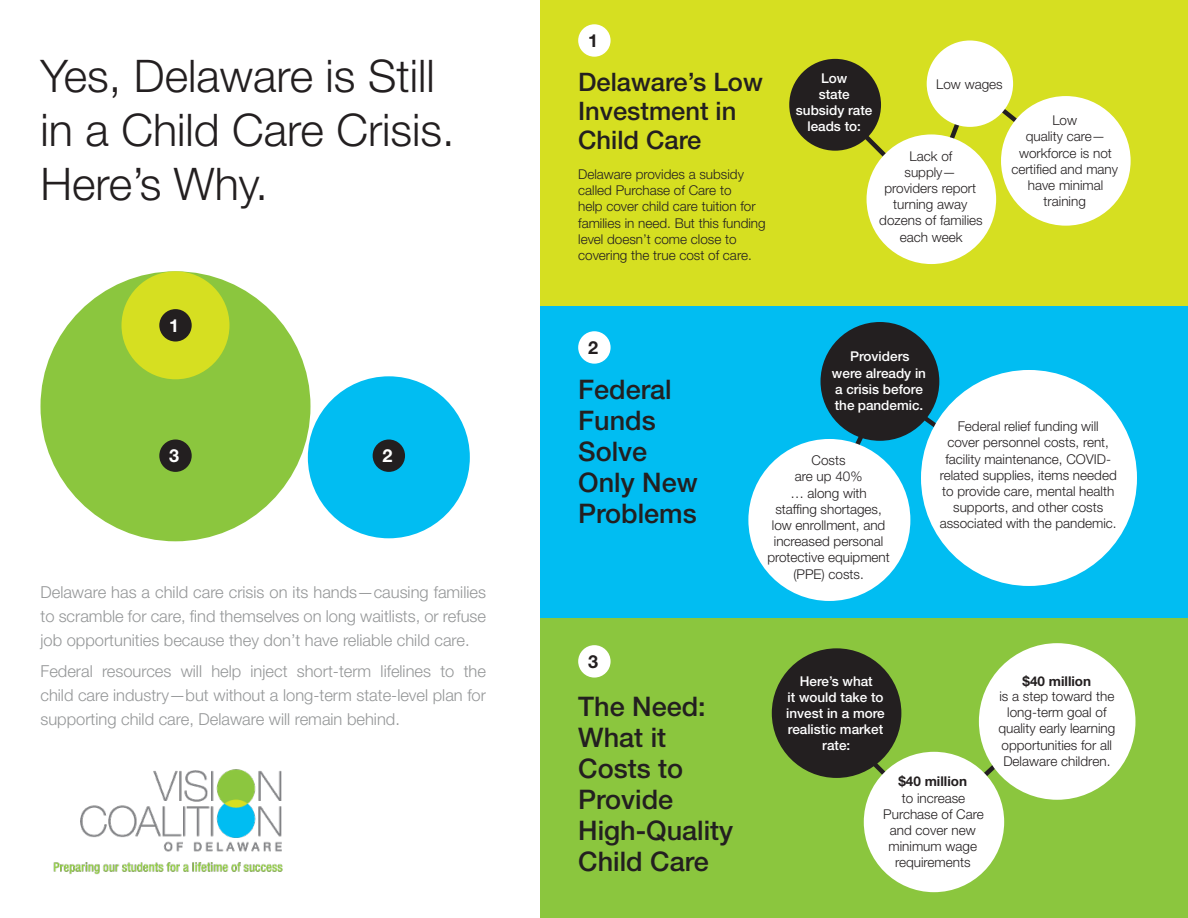
<style>
.page{position:relative;width:1188px;height:918px;background:#fff}
.page>*{position:absolute;margin:0;border:0;box-sizing:border-box;transform-origin:0 0}
.t1{font:300 45px/54px "Helvetica Neue LT Std";color:#231f20}
.t2{font:500 27px/31px "Helvetica Neue LT Std";color:#231f20}
.t3{font:500 25.5px/29.2px "Helvetica Neue LT Std";color:#231f20}
.t4{font:700 18px "Helvetica Neue LT Std";color:#231f20}
.t5{font:700 18px "Helvetica Neue LT Std";color:#fff}
.t6{font:300 16.5px/24px "Helvetica Neue LT Std";color:#959798;text-align:justify}
.t7{font:300 13.5px/16.2px "Helvetica Neue LT Std";color:#231f20;text-align:center}
.t8{font:500 13.5px/16.2px "Helvetica Neue LT Std";color:#fff;text-align:center}
.s1{font-weight:700}
</style>
<div class="page">
<div style="left:40px;top:271px;width:270px;height:270px;background:#8bc63e;border-radius:50%"></div>
<div style="left:540px;top:305px;width:648px;height:313px;background:#01bdf2"></div>
<div style="left:540px;top:618px;width:648px;height:300px;background:#8bc63e"></div>
<div style="left:540px;top:0;width:648px;height:305px;background:#d6df21"></div>
<img style="left:53px;top:770px;width:230px;height:105px">
<div style="left:578px;top:24px;width:33px;height:33px;background:#fff;border-radius:50%"></div>
<div style="left:578px;top:331px;width:33px;height:33px;background:#fff;border-radius:50%"></div>
<div style="left:578px;top:645px;width:33px;height:33px;background:#fff;border-radius:50%"></div>
<svg style="left:842px;top:75px;width:216px;height:129px"></svg>
<div style="left:867px;top:134px;width:129px;height:130px;background:#fff;border-radius:50%"></div>
<div style="left:927px;top:40px;width:86px;height:87px;background:#fff;border-radius:50%"></div>
<div style="left:1001px;top:96px;width:130px;height:130px;background:#fff;border-radius:50%"></div>
<div style="left:789px;top:59px;width:92px;height:92px;background:#231f20;border-radius:50%"></div>
<svg style="left:844px;top:702px;width:204px;height:125px"></svg>
<div style="left:772px;top:648px;width:129px;height:130px;background:#231f20;border-radius:50%"></div>
<div style="left:864px;top:752px;width:140px;height:140px;background:#fff;border-radius:50%"></div>
<div style="left:979px;top:643px;width:156px;height:157px;background:#fff;border-radius:50%"></div>
<svg style="left:828px;top:385px;width:145px;height:113px"></svg>
<div style="left:921px;top:370px;width:216px;height:216px;background:#fff;border-radius:50%"></div>
<div style="left:748px;top:439px;width:162px;height:162px;background:#fff;border-radius:50%"></div>
<div style="left:821px;top:322px;width:118px;height:119px;background:#231f20;border-radius:50%"></div>
<div style="left:159px;top:440px;width:33px;height:32px;background:#231f20;border-radius:50%"></div>
<div style="left:308px;top:376px;width:162px;height:162px;background:#01bdf2;border-radius:50%"></div>
<div style="left:373px;top:440px;width:32px;height:32px;background:#231f20;border-radius:50%"></div>
<div style="left:122px;top:271px;width:108px;height:108px;background:#d6df21;border-radius:50%"></div>
<div style="left:159px;top:309px;width:33px;height:33px;background:#231f20;border-radius:50%"></div>
<p class="t1" style="left:40px;top:48px;width:416px">Yes, Delaware is Still in a Child Care Crisis.<br>Here’s Why.</p>
<p class="t5" style="left:169px;top:314px;width:12px">1</p>
<p class="t5" style="left:169px;top:445px;width:12px">3</p>
<p class="t5" style="left:383px;top:445px;width:12px">2</p>
<p class="t6" style="left:40px;top:580px;width:447px">Delaware has a child care crisis on its hands—causing families to scramble for care, find themselves on long waitlists, or refuse job opportunities because they don’t have reliable child care.</p>
<p class="t6" style="left:40px;top:658px;width:447px">Federal resources will help inject short-term lifelines to the child care industry—but without a long-term state-level plan for supporting child care, Delaware will remain behind.</p>
<p class="t4" style="left:588px;top:29px;width:12px">1</p>
<p class="t3" style="left:578px;top:67px;width:186px">Delaware’s Low<br>Investment in<br>Child Care</p>
<p class="t7" style="left:578px;top:166px;width:189px;text-align:left">Delaware provides a subsidy called Purchase of Care to<br>help cover child care tuition for families in need. But this funding level doesn’t come close to covering the true cost of care.</p>
<p class="t8" style="left:796px;top:70px;width:78px">Low<br>state subsidy rate leads to:</p>
<p class="t7" style="left:936px;top:75px;width:68px">Low wages</p>
<p class="t7" style="left:879px;top:147px;width:105px">Lack of<br>supply— providers report turning away dozens of families each week</p>
<p class="t7" style="left:1011px;top:112px;width:108px">Low<br>quality care— workforce is not certified and many have minimal training</p>
<p class="t4" style="left:588px;top:336px;width:12px">2</p>
<p class="t2" style="left:578px;top:374px;width:121px">Federal<br>Funds<br>Solve<br>Only New<br>Problems</p>
<p class="t4" style="left:588px;top:650px;width:12px">3</p>
<p class="t2" style="left:578px;top:690px;width:157px">The Need:<br>What it<br>Costs to<br>Provide<br>High-Quality<br>Child Care</p>
<p class="t8" style="left:832px;top:348px;width:96px">Providers<br>were already in a crisis before the pandemic.</p>
<p class="t7" style="left:767px;top:452px;width:124px">Costs<br>are up 40%<br>… along with<br>staffing shortages, low enrollment, and increased personal protective equipment (PPE) costs.</p>
<p class="t7" style="left:940px;top:418px;width:179px">Federal relief funding will<br>cover personnel costs, rent, facility maintenance, COVID&shy;related supplies, items needed to provide care, mental health supports, and other costs associated with the pandemic.</p>
<p class="t8" style="left:786px;top:673px;width:100px">Here’s what<br>it would take to invest in a more realistic market rate:</p>
<p class="t7" style="left:883px;top:773px;width:102px"><span class="s1">$40 million<br></span>to increase<br>Purchase of Care and cover new minimum wage requirements</p>
<p class="t7" style="left:998px;top:673px;width:119px"><span class="s1">$40 million<br></span>is a step toward the long-term goal of quality early learning opportunities for all<br>Delaware children.</p>
</div>
